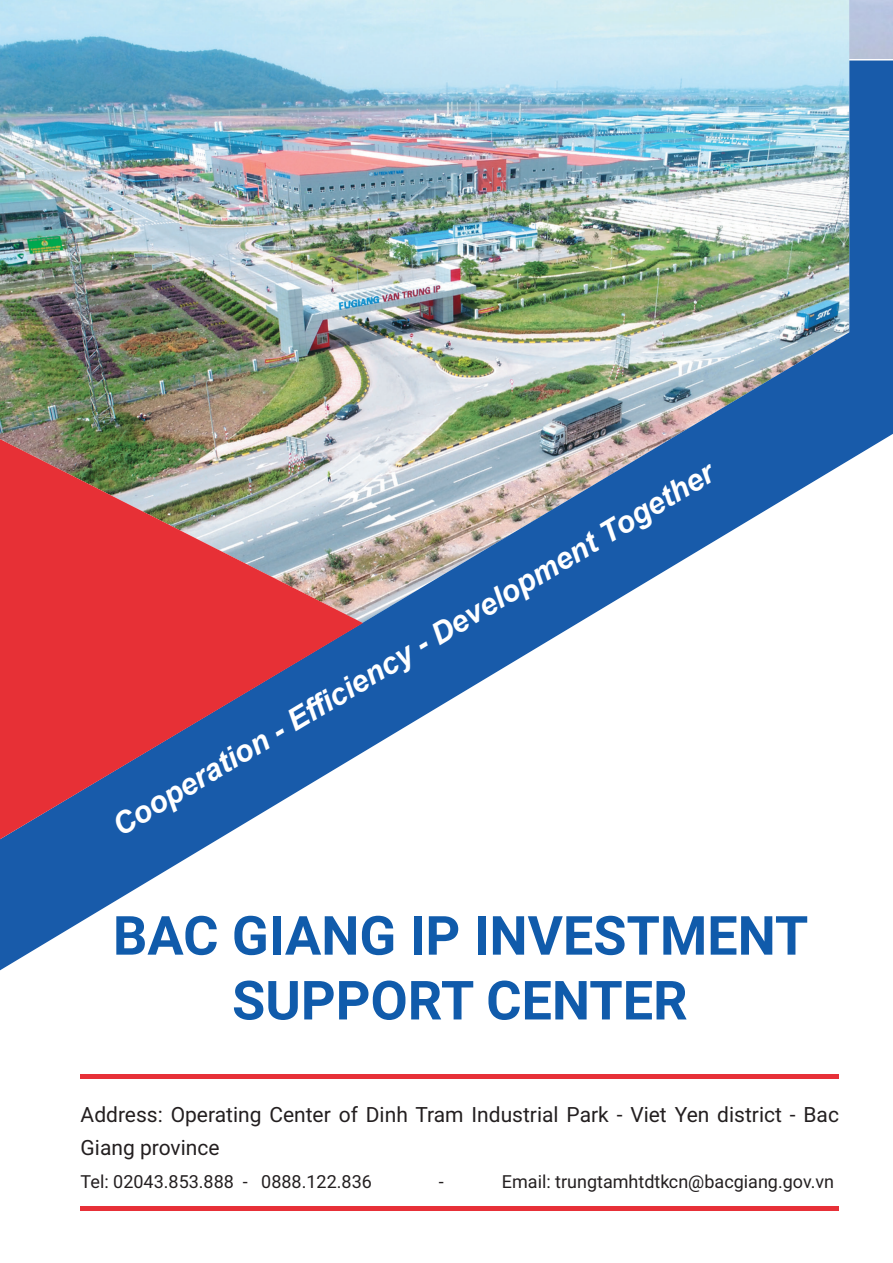
<style>
.page{position:relative;width:893px;height:1263px;background:#fff}
.page>*{position:absolute;margin:0;border:0;box-sizing:border-box;transform-origin:0 0}
.t1{font:700 120px/128.7px "Roboto";color:#185baa}
.t2{font:700 54px/64.8px "Roboto";color:#105bab;text-align:center}
.t3{font:italic 700 30px "Arial";color:#fff}
.t4{font:21px/33px "Roboto";color:#231f20}
.t5{font:18px "Roboto";color:#231f20}
.s1{font-weight:400;color:#e73036}
</style>
<div class="page">
<hr style="left:81px;top:1206px;width:758px;height:4px;background:#e73038">
<img style="left:0;top:0;width:850px;height:61px">
<img style="left:0;top:61px;width:893px;height:909px">
<svg style="left:0;top:439px;width:363px;height:400px;background:#a95e70"></svg>
<svg style="left:468px;top:727px;width:425px;height:220px"></svg>
<div style="left:252px;top:830px;width:557px;height:265px;background:#fff"></div>
<hr style="left:81px;top:1075px;width:758px;height:4px;background:#e73038">
<p class="t3" style="left:105px;top:811px;width:696px;rotate:-31deg">Cooperation - Effi ciency - Development Together</p>
<p class="t1" style="left:258px;top:824px;width:499px"><span class="s1">Hồ Sơ<br></span>Năng Lực</p>
<p class="t2" style="left:113px;top:901px;width:697px">BAC GIANG IP INVESTMENT<br>SUPPORT CENTER</p>
<p class="t4" style="left:81px;top:1097px;width:760px">Address: Operating Center of Dinh Tram Industrial Park - Viet Yen district - Bac<br>Giang province</p>
<p class="t5" style="left:81px;top:1169px;width:293px">Tel: 02043.853.888 - 0888.122.836</p>
<p class="t5" style="left:439px;top:1169px;width:6px">-</p>
<p class="t5" style="left:502px;top:1169px;width:334px">Email: trungtamhtdtkcn@bacgiang.gov.vn</p>
</div>
